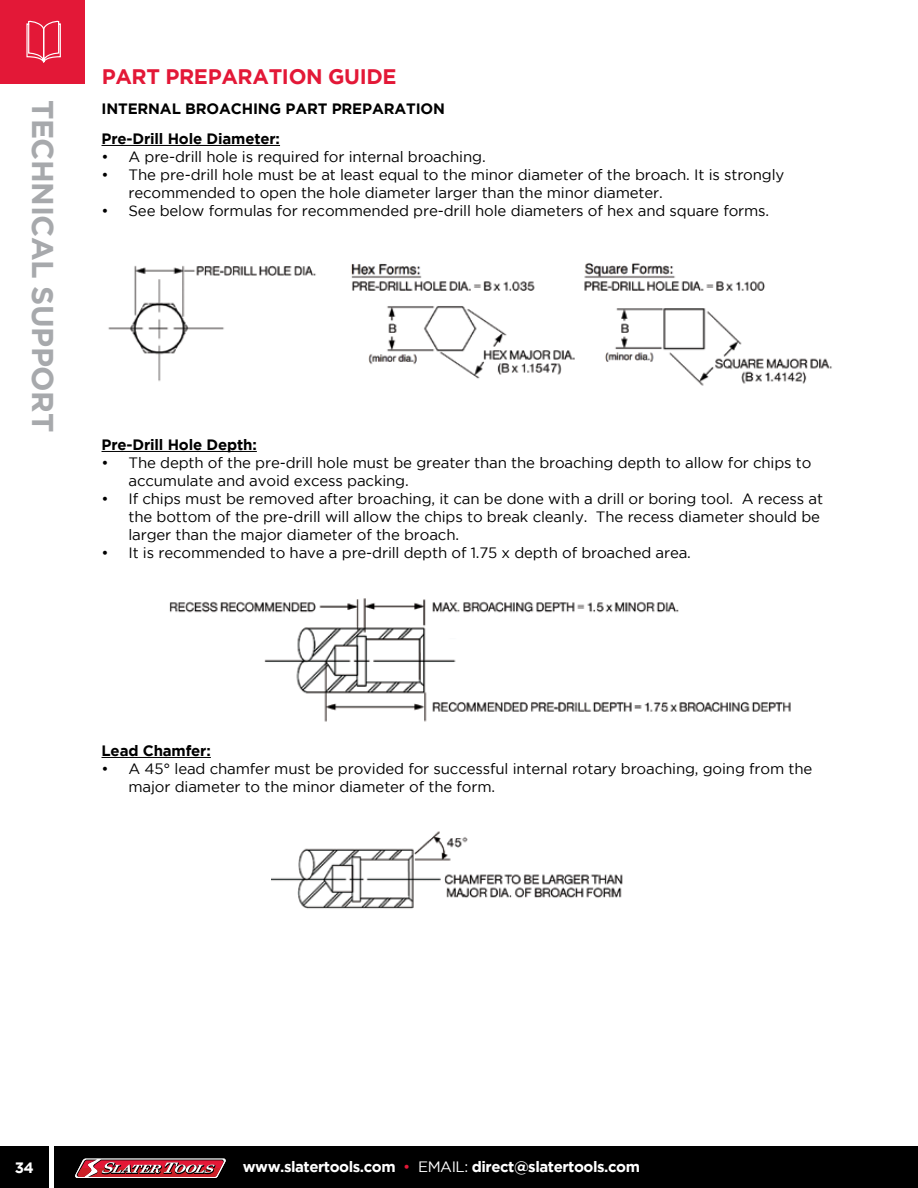
<style>
.page{position:relative;width:918px;height:1188px;background:#fff}
.page>*{position:absolute;margin:0;border:0;box-sizing:border-box;transform-origin:0 0}
.t1{font:700 30px "Gotham";letter-spacing:-.015em;color:#a7a9ac}
.t2{font:700 21px "Gotham";letter-spacing:-.015em;color:#e31837}
.t3{font:15px/18px "Gotham";letter-spacing:-.01em;color:#000}
.t4{font:700 15px/30px "Gotham";letter-spacing:-.01em;color:#000}
.t5{font:700 15px "Gotham";letter-spacing:-.03em;color:#fff}
.s1{font-weight:400;color:#e31837}
.s2{font-weight:400}
</style>
<div class="page">
<img style="left:108px;top:263px;width:724px;height:123px">
<img style="left:169px;top:598px;width:622px;height:124px">
<img style="left:271px;top:831px;width:352px;height:78px">
<hr style="left:102px;top:145px;width:178px;height:1px;background:#000">
<hr style="left:102px;top:451px;width:155px;height:1px;background:#000">
<hr style="left:102px;top:757px;width:109px;height:1px;background:#000">
<div style="left:0;top:1147px;width:49px;height:41px;background:#000"></div>
<div style="left:0;top:0;width:84px;height:83px;background:#e31837"></div>
<div style="left:54px;top:1147px;width:864px;height:41px;background:#000"></div>
<svg style="left:75px;top:1159px;width:151px;height:19px;background:#b0515b"></svg>
<svg style="left:26px;top:20px;width:35px;height:43px"></svg>
<h1 class="t1" style="left:60px;top:100px;width:334px;rotate:90deg">TECHNICAL SUPPORT</h1>
<h2 class="t2" style="left:102px;top:64px;width:297px">PART PREPARATION GUIDE</h2>
<p class="t4" style="left:102px;top:93px;width:345px">INTERNAL BROACHING PART PREPARATION<br>Pre-Drill Hole Diameter:</p>
<p class="t3" style="left:102px;top:147px;width:386px">• A pre-drill hole is required for internal broaching.</p>
<p class="t3" style="left:129px;top:165px;width:657px;text-indent:-27px">• The pre-drill hole must be at least equal to the minor diameter of the broach. It is strongly recommended to open the hole diameter larger than the minor diameter.</p>
<p class="t3" style="left:102px;top:201px;width:669px">• See below formulas for recommended pre-drill hole diameters of hex and square forms.</p>
<p class="t4" style="left:102px;top:429px;width:157px">Pre-Drill Hole Depth:</p>
<p class="t3" style="left:129px;top:453px;width:685px;text-indent:-27px">• The depth of the pre-drill hole must be greater than the broaching depth to allow for chips to accumulate and avoid excess packing.</p>
<p class="t3" style="left:129px;top:489px;width:696px;text-indent:-27px">• If chips must be removed after broaching, it can be done with a drill or boring tool. A recess at the bottom of the pre-drill will allow the chips to break cleanly. The recess diameter should be larger than the major diameter of the broach.</p>
<p class="t3" style="left:102px;top:543px;width:591px">• It is recommended to have a pre-drill depth of 1.75 x depth of broached area.</p>
<p class="t4" style="left:102px;top:735px;width:111px">Lead Chamfer:</p>
<p class="t3" style="left:129px;top:759px;width:685px;text-indent:-27px">• A 45° lead chamfer must be provided for successful internal rotary broaching, going from the major diameter to the minor diameter of the form.</p>
<p class="t5" style="left:15px;top:1159px;width:21px">34</p>
<p class="t5" style="left:243px;top:1159px;width:399px">www.slatertools.com <span class="s1">•</span> <span class="s2">EMAIL:</span> direct@slatertools.com</p>
</div>
